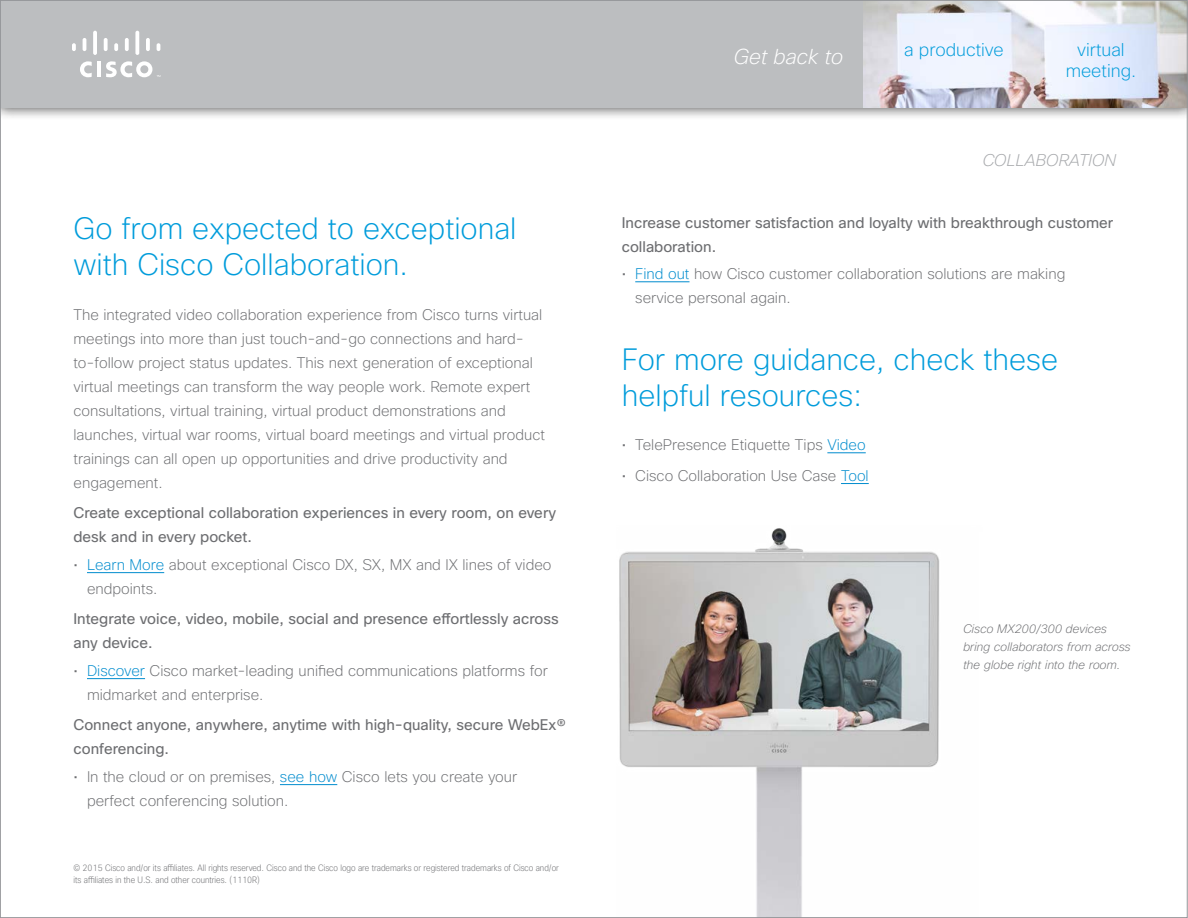
<style>
.page{position:relative;width:1188px;height:918px;background:#fff}
.page>*{position:absolute;margin:0;border:0;box-sizing:border-box;transform-origin:0 0}
.t1{font:200 30px/36px "Cisco Sans";color:#009cdb}
.t2{font:italic 200 21px "Cisco Sans";color:#fff}
.t3{font:200 18px/21px "Cisco Sans";color:#009cdb;text-align:center}
.t4{font:italic 200 16.5px "Cisco Sans";color:#a7a9ac}
.t5{font:200 15px/24px "Cisco Sans";color:#6d6e71}
.t6{font:15px/24px "Cisco Sans";color:#6d6e71}
.t7{font:italic 200 12px/18px "Cisco Sans";color:#6d6e71}
.t8{font:200 condensed 9px/12px "Cisco Sans";color:#6d6e71}
.s1{color:#008cce}
</style>
<div class="page">
<div style="left:0;top:0;width:1188px;height:121px;background:#000;opacity:.75"></div>
<div style="left:0;top:0;width:1188px;height:108px;background:#bcbec0"></div>
<hr style="left:97px;top:62px;width:4px;height:15px;background:#fff">
<svg style="left:80px;top:61px;width:12px;height:16px"></svg>
<svg style="left:72px;top:43px;width:4px;height:8px"></svg>
<svg style="left:83px;top:38px;width:3px;height:13px"></svg>
<hr style="left:93px;top:31px;width:4px;height:24px;background:#fff;border-radius:2px">
<svg style="left:104px;top:38px;width:4px;height:13px"></svg>
<svg style="left:114px;top:43px;width:4px;height:8px"></svg>
<svg style="left:125px;top:38px;width:4px;height:13px"></svg>
<svg style="left:135px;top:31px;width:4px;height:24px"></svg>
<hr style="left:146px;top:38px;width:4px;height:13px;background:#fff;border-radius:2px">
<svg style="left:157px;top:43px;width:3px;height:8px"></svg>
<svg style="left:106px;top:61px;width:54px;height:16px"></svg>
<img style="left:864px;top:2px;width:322px;height:106px">
<img style="left:619px;top:528px;width:321px;height:388px">
<hr style="left:87px;top:572px;width:77px;height:1px;background:#008cce">
<hr style="left:87px;top:678px;width:58px;height:1px;background:#008cce">
<hr style="left:280px;top:784px;width:57px;height:1px;background:#008cce">
<hr style="left:635px;top:281px;width:55px;height:1px;background:#008cce">
<hr style="left:827px;top:452px;width:39px;height:1px;background:#008cce">
<svg style="left:841px;top:483px;width:28px;height:1px"></svg>
<h1 class="t1" style="left:74px;top:211px;width:445px">Go from expected to exceptional with Cisco Collaboration.</h1>
<p class="t5" style="left:74px;top:302px;width:473px">The integrated video collaboration experience from Cisco turns virtual meetings into more than just touch-and-go connections and hard&shy;to-follow project status updates. This next generation of exceptional virtual meetings can transform the way people work. Remote expert consultations, virtual training, virtual product demonstrations and launches, virtual war rooms, virtual board meetings and virtual product trainings can all open up opportunities and drive productivity and engagement.</p>
<p class="t6" style="left:74px;top:501px;width:484px">Create exceptional collaboration experiences in every room, on every desk and in every pocket.</p>
<p class="t5" style="left:87px;top:552px;width:466px;text-indent:-14px">• <span class="s1">Learn More</span> about exceptional Cisco DX, SX, MX and IX lines of video endpoints.</p>
<p class="t6" style="left:74px;top:607px;width:487px">Integrate voice, video, mobile, social and presence effortlessly across any device.</p>
<p class="t5" style="left:87px;top:658px;width:462px;text-indent:-14px">• <span class="s1">Discover</span> Cisco market-leading unified communications platforms for midmarket and enterprise.</p>
<p class="t6" style="left:74px;top:713px;width:494px">Connect anyone, anywhere, anytime with high-quality, secure WebEx® conferencing.</p>
<p class="t5" style="left:87px;top:764px;width:432px;text-indent:-14px">• In the cloud or on premises, <span class="s1">see how</span> Cisco lets you create your perfect conferencing solution.</p>
<p class="t8" style="left:74px;top:862px;width:487px">© 2015 Cisco and/or its affiliates. All rights reserved. Cisco and the Cisco logo are trademarks or registered trademarks of Cisco and/or its affiliates in the U.S. and other countries. (1110R)</p>
<h2 class="t2" style="left:733px;top:44px;width:111px">Get back to</h2>
<p class="t3" style="left:904px;top:39px;width:101px">a productive</p>
<p class="t3" style="left:1066px;top:39px;width:72px">virtual meeting.</p>
<p class="t4" style="left:982px;top:150px;width:135px">COLLABORATION</p>
<p class="t6" style="left:622px;top:210px;width:493px">Increase customer satisfaction and loyalty with breakthrough customer collaboration.</p>
<p class="t5" style="left:635px;top:261px;width:432px;text-indent:-14px">• <span class="s1">Find out</span> how Cisco customer collaboration solutions are making service personal again.</p>
<h1 class="t1" style="left:622px;top:341px;width:438px">For more guidance, check these helpful resources:</h1>
<p class="t5" style="left:622px;top:432px;width:246px">• TelePresence Etiquette Tips <span class="s1">Video</span></p>
<p class="t5" style="left:622px;top:463px;width:249px">• Cisco Collaboration Use Case <span class="s1">Tool</span></p>
<p class="t7" style="left:963px;top:620px;width:169px">Cisco MX200/300 devices bring collaborators from across the globe right into the room.</p>
</div>
